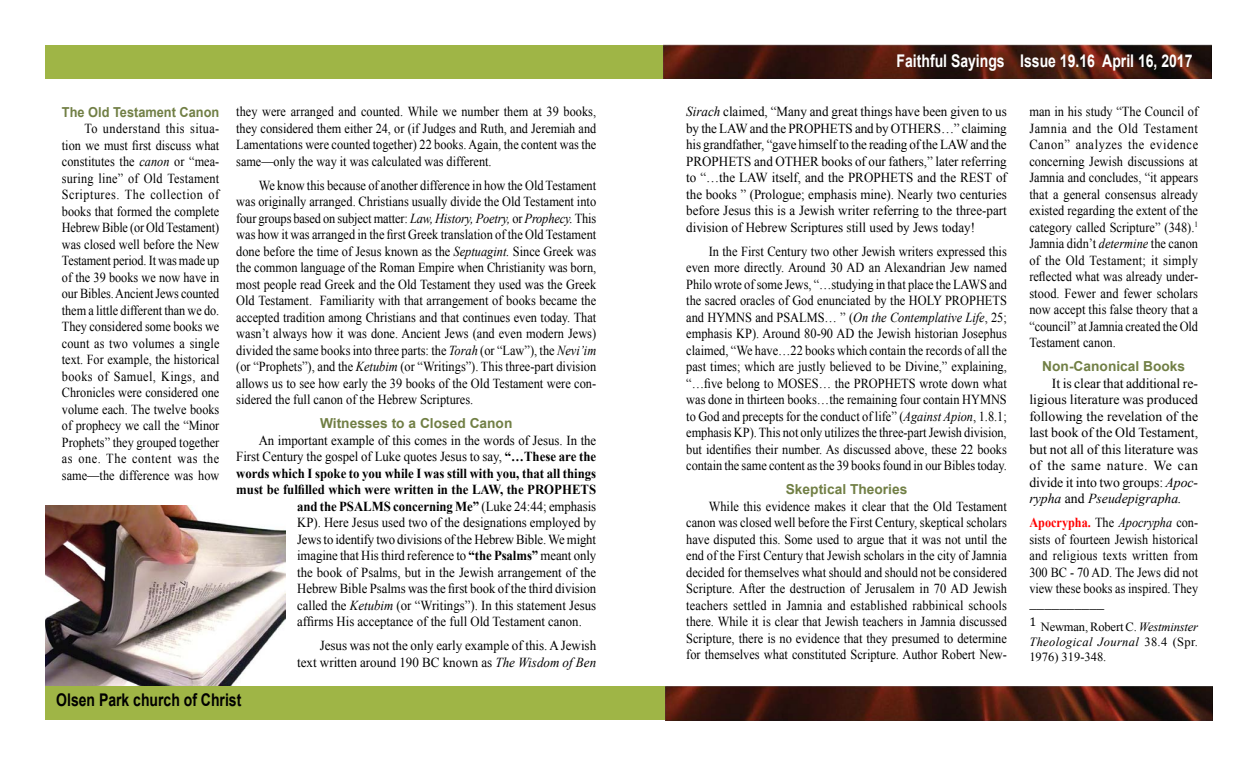
<style>
.page{position:relative;width:1260px;height:765px;background:#fff}
.page>*{position:absolute;margin:0;border:0;box-sizing:border-box;transform-origin:0 0}
.t1{font:700 17.5px "Arial";color:#fff;scale:.8 1}
.t2{font:700 17.5px "Arial";color:#000;scale:.8 1}
.t3{font:15px "Times";color:#000}
.t4{font:13.75px/16.5px "Times New Roman";color:#000;text-align:justify;scale:.9 1}
.t5{font:13.75px/16.5px "Times New Roman";color:#000;text-align:justify;scale:.89 1}
.t6{font:13.75px/16.5px "Times New Roman";color:#000;text-align:right;scale:.95 1}
.t7{font:13.75px "Times New Roman";color:#000;scale:.93 1}
.t8{font:13.75px/16.5px "Times New Roman";color:#000;text-align:justify}
.t9{font:700 13.75px "Times New Roman";color:#000;scale:.93 1}
.t10{font:700 13.75px "Arial";color:#717f45}
.t11{font:700 13.75px "Arial";color:#717f45;scale:.93 1}
.t12{font:12.5px/15px "Times New Roman";letter-spacing:-.01em;color:#000;text-align:justify}
.s1{font-style:italic}
.s2{font-weight:700}
.s3{font-weight:400}
.s4{font-weight:700;color:#f00}
</style>
<div class="page">
<img style="left:45px;top:506px;width:241px;height:180px">
<div style="left:45px;top:45px;width:630px;height:34px;background:#9fb546"></div>
<div style="left:45px;top:686px;width:630px;height:34px;background:#9fb546"></div>
<img style="left:664px;top:45px;width:547px;height:34px">
<img style="left:666px;top:686px;width:547px;height:34px">
<p class="t11" style="left:62px;top:103px;width:171px">The Old Testament Canon</p>
<p class="t5" style="left:62px;top:120px;width:179px;text-indent:22px">To understand this situa&shy;tion we must first discuss what constitutes the <span class="s1">canon</span> or “mea&shy;suring line” of Old Testament Scriptures. The collection of books that formed the complete Hebrew Bible (or Old Testament) was closed well before the New Testament period. It was made up of the 39 books we now have in our Bibles. Ancient Jews counted them a little different than we do.<br>They considered some books we count as two volumes a single text. For example, the historical books of Samuel, Kings, and Chronicles were considered one volume each. The twelve books of prophecy we call the “Minor Prophets” they grouped together as one. The content was the same—the difference was how</p>
<p class="t5" style="left:236px;top:103px;width:406px">they were arranged and counted. While we number them at 39 books, they considered them either 24, or (if Judges and Ruth, and Jeremiah and Lamentations were counted together) 22 books. Again, the content was the same—only the way it was calculated was different.</p>
<p class="t4" style="left:236px;top:177px;width:402px;text-indent:22px">We know this because of another difference in how the Old Testament was originally arranged. Christians usually divide the Old Testament into four groups based on subject matter: <span class="s1">Law, History, Poetry,</span> or <span class="s1">Prophecy.</span> This was how it was arranged in the first Greek translation of the Old Testament done before the time of Jesus known as the <span class="s1">Septuagint.</span> Since Greek was the common language of the Roman Empire when Christianity was born, most people read Greek and the Old Testament they used was the Greek Old Testament. Familiarity with that arrangement of books became the accepted tradition among Christians and that continues even today. That wasn’t always how it was done. Ancient Jews (and even modern Jews) divided the same books into three parts: the <span class="s1">Torah</span> (or “Law”), the <span class="s1">Nevi’im </span>(or “Prophets”), and the <span class="s1">Ketubim</span> (or “Writings”). This three-part division allows us to see how early the 39 books of the Old Testament were con&shy;sidered the full canon of the Hebrew Scriptures.</p>
<p class="t10" style="left:320px;top:415px;width:194px">Witnesses to a Closed Canon</p>
<p class="t7" style="left:259px;top:431px;width:364px">An important example of this comes in the words of Jesus. In the</p>
<p class="t7" style="left:236px;top:448px;width:389px">First Century the gospel of Luke quotes Jesus to say, <span class="s2">“…These are the</span></p>
<p class="t9" style="left:236px;top:464px;width:389px">words which I spoke to you while I was still with you, that all things</p>
<p class="t9" style="left:236px;top:480px;width:389px">must be fulfilled which were written in the LAW, the PROPHETS</p>
<p class="t9" style="left:297px;top:497px;width:323px">and the PSALMS concerning Me” <span class="s3">(Luke 24:44; emphasis</span></p>
<p class="t7" style="left:297px;top:514px;width:323px">KP). Here Jesus used two of the designations employed by</p>
<p class="t7" style="left:297px;top:530px;width:323px">Jews to identify two divisions of the Hebrew Bible. We might</p>
<p class="t7" style="left:297px;top:547px;width:323px">imagine that His third reference to <span class="s2">“the Psalms”</span> meant only</p>
<p class="t7" style="left:297px;top:563px;width:323px">the book of Psalms, but in the Jewish arrangement of the</p>
<p class="t7" style="left:297px;top:580px;width:323px">Hebrew Bible Psalms was the first book of the third division</p>
<p class="t7" style="left:297px;top:596px;width:323px">called the <span class="s1">Ketubim</span> (or “Writings”). In this statement Jesus</p>
<p class="t7" style="left:297px;top:613px;width:308px">affirms His acceptance of the full Old Testament canon.</p>
<p class="t6" style="left:297px;top:637px;width:316px">Jesus was not the only early example of this. A Jewish text written around 190 BC known as <span class="s1">The Wisdom of Ben</span></p>
<p class="t2" style="left:56px;top:688px;width:233px">Olsen Park church of Christ</p>
<p class="t1" style="left:897px;top:49px;width:371px">Faithful Sayings Issue 19.16 April 16, 2017</p>
<p class="t6" style="left:686px;top:103px;width:339px;text-align:justify"><span class="s1">Sirach</span> claimed, “Many and great things have been given to us by the LAW and the PROPHETS and by OTHERS…” claiming his grandfather, “gave himself to the reading of the LAW and the PROPHETS and OTHER books of our fathers,” later referring to “…the LAW itself, and the PROPHETS and the REST of the books ” (Prologue; emphasis mine). Nearly two centuries before Jesus this is a Jewish writer referring to the three-part division of Hebrew Scriptures still used by Jews today!</p>
<p class="t4" style="left:686px;top:243px;width:358px;text-indent:22px">In the First Century two other Jewish writers expressed this even more directly. Around 30 AD an Alexandrian Jew named Philo wrote of some Jews, “…studying in that place the LAWS and the sacred oracles of God enunciated by the HOLY PROPHETS and HYMNS and PSALMS… ” (<span class="s1">On the Contemplative Life</span>, 25; emphasis KP). Around 80-90 AD the Jewish historian Josephus claimed, “We have…22 books which contain the records of all the past times; which are justly believed to be Divine,” explaining, “…five belong to MOSES… the PROPHETS wrote down what was done in thirteen books…the remaining four contain HYMNS to God and precepts for the conduct of life” (<span class="s1">Against Apion</span>, 1.8.1; emphasis KP). This not only utilizes the three-part Jewish division, but identifies their number. As discussed above, these 22 books contain the same content as the 39 books found in our Bibles today.</p>
<p class="t10" style="left:786px;top:481px;width:123px">Skeptical Theories</p>
<p class="t4" style="left:686px;top:498px;width:358px;text-indent:22px">While this evidence makes it clear that the Old Testament canon was closed well before the First Century, skeptical scholars have disputed this. Some used to argue that it was not until the end of the First Century that Jewish scholars in the city of Jamnia decided for themselves what should and should not be considered Scripture. After the destruction of Jerusalem in 70 AD Jewish teachers settled in Jamnia and established rabbinical schools there. While it is clear that Jewish teachers in Jamnia discussed Scripture, there is no evidence that they presumed to determine for themselves what constituted Scripture. Author Robert New-</p>
<p class="t4" style="left:1029px;top:103px;width:189px">man in his study “The Council of Jamnia and the Old Testament Canon” analyzes the evidence concerning Jewish discussions at Jamnia and concludes, “it appears that a general consensus already existed regarding the extent of the category called Scripture” (348).<sup>1<br></sup>Jamnia didn’t <span class="s1">determine</span> the canon of the Old Testament; it simply reflected what was already under&shy;stood. Fewer and fewer scholars now accept this false theory that a “council” at Jamnia created the Old Testament canon.</p>
<p class="t10" style="left:1042px;top:358px;width:144px">Non-Canonical Books</p>
<p class="t8" style="left:1029px;top:375px;width:170px;text-indent:23px">It is clear that additional re&shy;ligious literature was produced following the revelation of the last book of the Old Testament, but not all of this literature was of the same nature. We can divide it into two groups: <span class="s1">Apoc&shy;rypha</span> and <span class="s1">Pseudepigrapha.</span></p>
<p class="t5" style="left:1029px;top:514px;width:191px"><span class="s4">Apocrypha.</span> The <span class="s1">Apocrypha</span> con&shy;sists of fourteen Jewish historical and religious texts written from 300 BC - 70 AD. The Jews did not view these books as inspired. They</p>
<p class="t3" style="left:1029px;top:588px;width:76px">__________</p>
<p class="t12" style="left:1029px;top:619px;width:170px"><sup>1</sup> Newman, Robert C. <span class="s1">Westminster Theological Journal</span> 38.4 (Spr.<br>1976) 319-348.</p>
</div>
